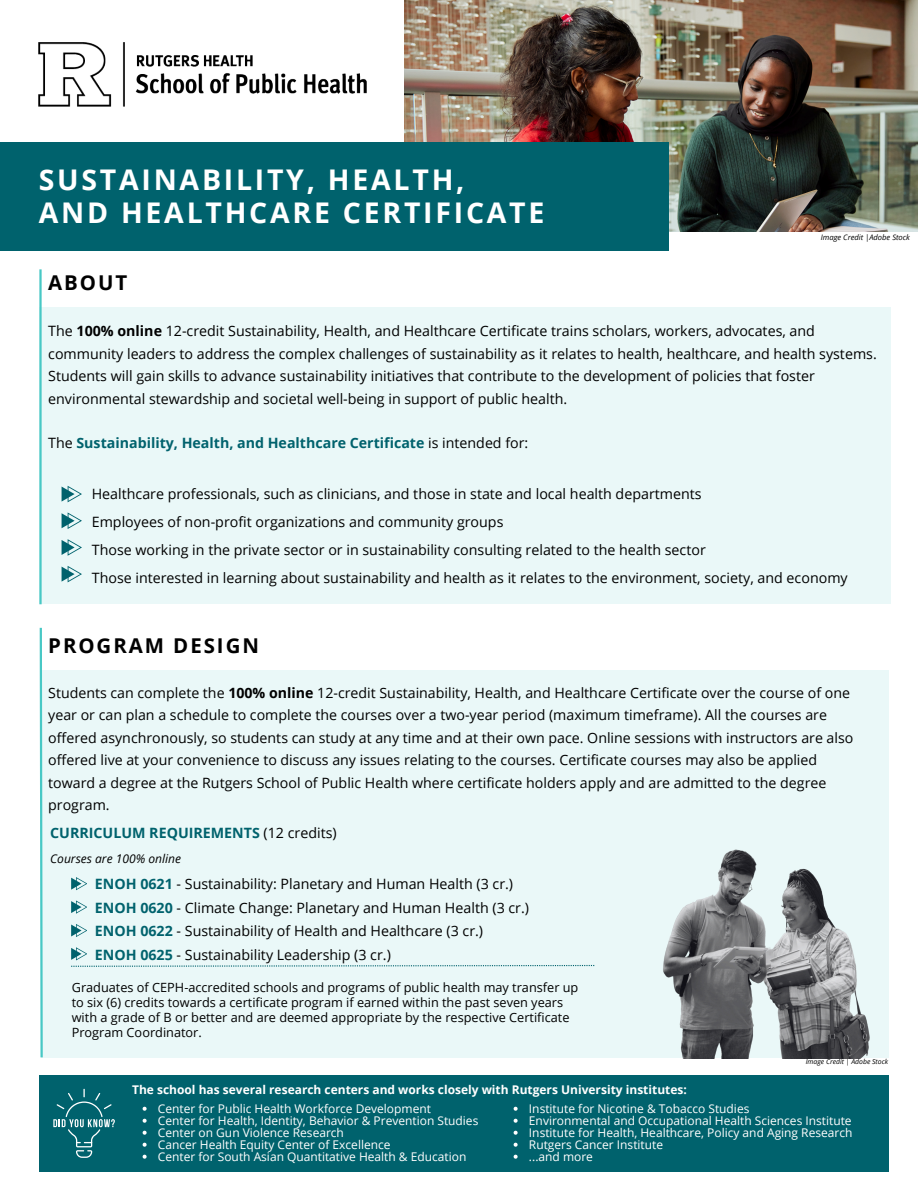
<style>
.page{position:relative;width:918px;height:1188px;background:#fff}
.page>*{position:absolute;margin:0;border:0;box-sizing:border-box;transform-origin:0 0}
.t1{font:700 28.5px "Open Sans";letter-spacing:.095em;color:#fff}
.t2{font:700 20.4px "Open Sans";letter-spacing:.095em;color:#000}
.t3{font:14.25px/22.5px "Open Sans";color:#000}
.t4{font:700 14.25px "Open Sans";color:#00626d}
.t5{font:12.75px/14.9px "Open Sans";color:#000}
.t6{font:12px "Open Sans";color:#fff}
.t7{font:700 12px "Open Sans";color:#fff}
.t8{font:italic 12px "Open Sans";color:#000}
.t9{font:italic 7.65px "Open Sans";color:#000}
.t10{font:italic 6.9px "Open Sans";color:#000}
.s1{font-weight:700}
.s2{font-weight:400;color:#000}
.s3{font-weight:700;color:#00626d}
</style>
<div class="page">
<img style="left:404px;top:0;width:514px;height:232px">
<div style="left:0;top:142px;width:669px;height:109px;background:#00626d"></div>
<img style="left:39px;top:43px;width:327px;height:64px">
<div style="left:39px;top:308px;width:851px;height:296px;background:#eaf8f8"></div>
<svg style="left:39px;top:627px;width:5px;height:431px"></svg>
<div style="left:42px;top:670px;width:846px;height:387px;background:#eaf8f8"></div>
<hr style="left:39px;top:269px;width:3px;height:335px;background:#48c8c5">
<svg style="left:62px;top:486px;width:20px;height:16px"></svg>
<svg style="left:62px;top:512px;width:20px;height:17px"></svg>
<svg style="left:62px;top:539px;width:20px;height:17px"></svg>
<svg style="left:62px;top:566px;width:20px;height:16px"></svg>
<img style="left:647px;top:849px;width:241px;height:209px">
<svg style="left:71px;top:877px;width:16px;height:13px"></svg>
<svg style="left:71px;top:900px;width:16px;height:14px"></svg>
<svg style="left:71px;top:924px;width:16px;height:13px"></svg>
<svg style="left:71px;top:947px;width:523px;height:20px"></svg>
<div style="left:39px;top:1075px;width:849px;height:96px;background:#00626d"></div>
<svg style="left:53px;top:1089px;width:62px;height:68px"></svg>
<svg style="left:514px;top:1107px;width:4px;height:4px"></svg>
<svg style="left:514px;top:1119px;width:4px;height:4px"></svg>
<svg style="left:514px;top:1131px;width:4px;height:4px"></svg>
<svg style="left:514px;top:1143px;width:4px;height:4px"></svg>
<svg style="left:514px;top:1155px;width:4px;height:4px"></svg>
<svg style="left:143px;top:1107px;width:4px;height:4px"></svg>
<svg style="left:143px;top:1119px;width:4px;height:4px"></svg>
<svg style="left:143px;top:1131px;width:4px;height:4px"></svg>
<svg style="left:143px;top:1143px;width:4px;height:4px"></svg>
<svg style="left:143px;top:1155px;width:4px;height:4px"></svg>
<p class="t1" style="left:39px;top:159px;width:427px">SUSTAINABILITY, HEALTH,</p>
<h1 class="t1" style="left:39px;top:193px;width:507px">AND HEALTHCARE CERTIFICATE</h1>
<p class="t9" style="left:821px;top:231px;width:91px">Image Credit |Adobe Stock</p>
<p class="t2" style="left:48px;top:268px;width:81px">ABOUT</p>
<p class="t3" style="left:48px;top:320px;width:830px">The <span class="s1">100% online</span> 12-credit Sustainability, Health, and Healthcare Certificate trains scholars, workers, advocates, and community leaders to address the complex challenges of sustainability as it relates to health, healthcare, and health systems.<br>Students will gain skills to advance sustainability initiatives that contribute to the development of policies that foster environmental stewardship and societal well-being in support of public health.</p>
<p class="t4" style="left:48px;top:433px;width:482px"><span class="s2">The</span> Sustainability, Health, and Healthcare Certificate <span class="s2">is intended for:</span></p>
<h3 class="t3" style="left:92px;top:479px;width:757px;line-height:28.2px">Healthcare professionals, such as clinicians, and those in state and local health departments<br>Employees of non-profit organizations and community groups<br>Those working in the private sector or in sustainability consulting related to the health sector<br>Those interested in learning about sustainability and health as it relates to the environment, society, and economy</h3>
<h2 class="t2" style="left:48px;top:631px;width:212px">PROGRAM DESIGN</h2>
<h3 class="t3" style="left:48px;top:681px;width:807px">Students can complete the <span class="s1">100% online</span> 12-credit Sustainability, Health, and Healthcare Certificate over the course of one year or can plan a schedule to complete the courses over a two-year period (maximum timeframe). All the courses are offered asynchronously, so students can study at any time and at their own pace. Online sessions with instructors are also offered live at your convenience to discuss any issues relating to the courses. Certificate courses may also be applied toward a degree at the Rutgers School of Public Health where certificate holders apply and are admitted to the degree program.</h3>
<p class="t4" style="left:50px;top:823px;width:288px">CURRICULUM REQUIREMENTS <span class="s2">(12 credits)</span></p>
<h5 class="t8" style="left:50px;top:850px;width:132px">Courses are 100% online</h5>
<h3 class="t3" style="left:95px;top:872px;width:436px;line-height:23.7px"><span class="s3">ENOH 0621</span> - Sustainability: Planetary and Human Health (3 cr.)<br><span class="s3">ENOH 0620</span> - Climate Change: Planetary and Human Health (3 cr.)<br><span class="s3">ENOH 0622</span> - Sustainability of Health and Healthcare (3 cr.)<br><span class="s3">ENOH 0625</span> - Sustainability Leadership (3 cr.)</h3>
<p class="t5" style="left:72px;top:980px;width:508px">Graduates of CEPH-accredited schools and programs of public health may transfer up to six (6) credits towards a certificate program if earned within the past seven years with a grade of B or better and are deemed appropriate by the respective Certificate Program Coordinator.</p>
<p class="t10" style="left:806px;top:1056px;width:84px">Image Credit | Adobe Stock</p>
<p class="t7" style="left:132px;top:1081px;width:556px">The school has several research centers and works closely with Rutgers University institutes:</p>
<h2 class="t6" style="left:529px;top:1100px;width:222px">Institute for Nicotine &amp; Tobacco Studies</h2>
<h3 class="t6" style="left:529px;top:1112px;width:324px">Environmental and Occupational Health Sciences Institute</h3>
<h3 class="t6" style="left:529px;top:1124px;width:325px">Institute for Health, Healthcare, Policy and Aging Research</h3>
<h5 class="t6" style="left:529px;top:1136px;width:136px">Rutgers Cancer Institute</h5>
<p class="t6" style="left:529px;top:1148px;width:66px">...and more</p>
<p class="t6" style="left:158px;top:1100px;width:275px">Center for Public Health Workforce Development</p>
<p class="t6" style="left:158px;top:1112px;width:322px">Center for Health, Identity, Behavior &amp; Prevention Studies</p>
<p class="t6" style="left:158px;top:1124px;width:188px">Center on Gun Violence Research</p>
<h3 class="t6" style="left:158px;top:1136px;width:234px">Cancer Health Equity Center of Excellence</h3>
<p class="t6" style="left:158px;top:1148px;width:310px">Center for South Asian Quantitative Health &amp; Education</p>
</div>
